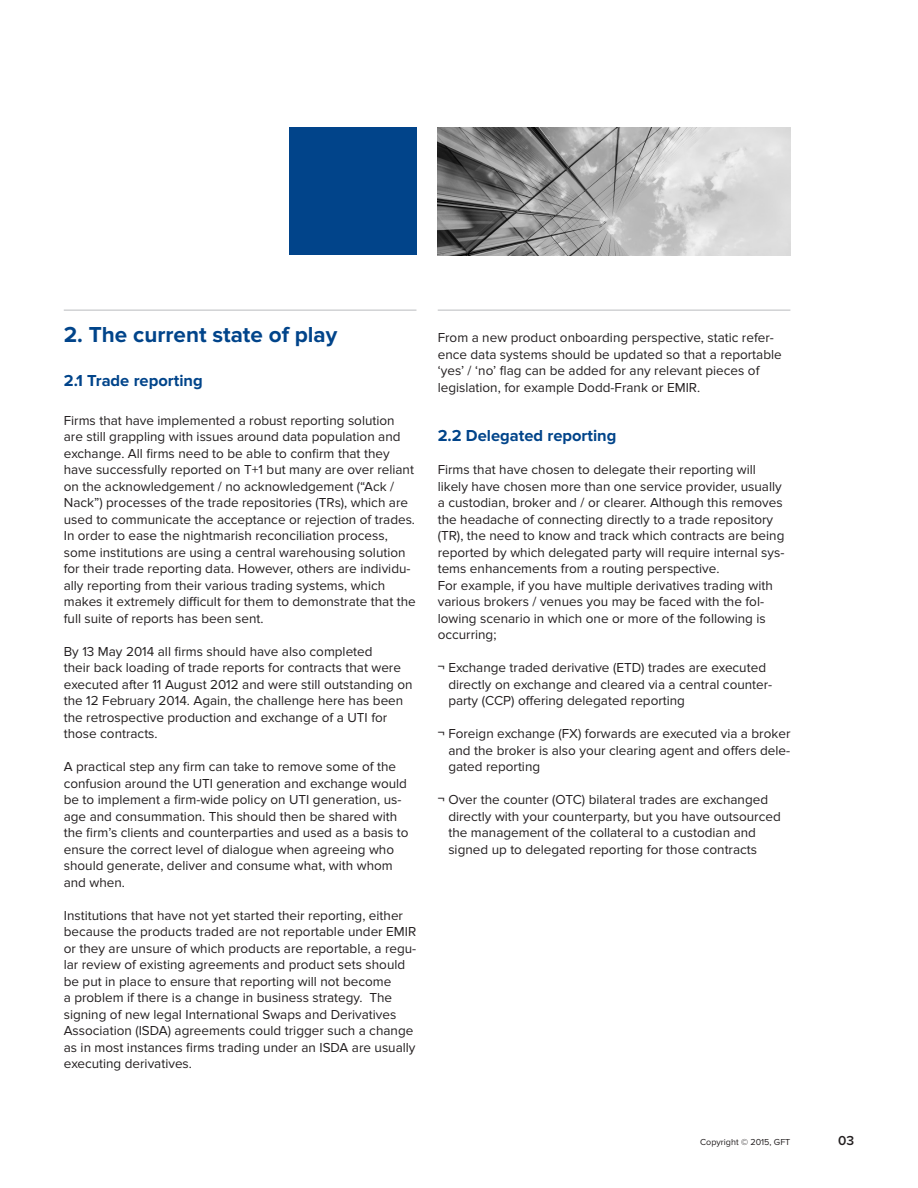
<style>
.page{position:relative;width:918px;height:1188px;background:#fff}
.page>*{position:absolute;margin:0;border:0;box-sizing:border-box;transform-origin:0 0}
.Headline_15pt{font:700 22.5px "Proxima Nova";color:#01448a}
.Zwischenheadline_11{font:700 16.5px "Proxima Nova";color:#01448a}
.Headline_15pt-2{font:700 16.5px "Proxima Nova";color:#01448a}
.Fliesstext{font:13.5px/16.5px "Proxima Nova";color:#231f20}
.t1{font:600 13.5px "Proxima Nova";color:#231f20}
.t2{font:9px "Proxima Nova";color:#231f20}
.s1{font-weight:600}
</style>
<div class="page">
<hr style="left:64px;top:309px;width:352px;height:2px;background:#d1d2d4">
<hr style="left:438px;top:309px;width:352px;height:2px;background:#d1d2d4">
<div style="left:289px;top:128px;width:127px;height:127px;background:#01448a"></div>
<img style="left:438px;top:128px;width:352px;height:127px">
<p class="Headline_15pt" style="left:64px;top:322px;width:275px">2. The current state of play</p>
<p class="Headline_15pt-2" style="left:64px;top:371px;width:140px">2.1 Trade reporting</p>
<p class="Fliesstext" style="left:64px;top:412px;width:354px">Firms that have implemented a robust reporting solution are still grappling with issues around data population and exchange. All firms need to be able to confirm that they have successfully reported on T+1 but many are over reliant on the acknowledgement / no acknowledgement (“Ack / Nack”) processes of the trade repositories (TRs), which are used to communicate the acceptance or rejection of trades.<br>In order to ease the nightmarish reconciliation process, some institutions are using a central warehousing solution for their trade reporting data. However, others are individu&shy;ally reporting from their various trading systems, which makes it extremely difficult for them to demonstrate that the full suite of reports has been sent.</p>
<p class="Fliesstext" style="left:64px;top:643px;width:350px">By 13 May 2014 all firms should have also completed<br>their back loading of trade reports for contracts that were executed after 11 August 2012 and were still outstanding on the 12 February 2014. Again, the challenge here has been the retrospective production and exchange of a UTI for those contracts.</p>
<p class="Fliesstext" style="left:64px;top:759px;width:346px">A practical step any firm can take to remove some of the confusion around the UTI generation and exchange would be to implement a firm-wide policy on UTI generation, us&shy;age and consummation. This should then be shared with the firm’s clients and counterparties and used as a basis to ensure the correct level of dialogue when agreeing who should generate, deliver and consume what, with whom and when.</p>
<p class="Fliesstext" style="left:64px;top:907px;width:354px">Institutions that have not yet started their reporting, either because the products traded are not reportable under EMIR or they are unsure of which products are reportable, a regu&shy;lar review of existing agreements and product sets should be put in place to ensure that reporting will not become<br>a problem if there is a change in business strategy. The signing of new legal International Swaps and Derivatives Association (ISDA) agreements could trigger such a change as in most instances firms trading under an ISDA are usually executing derivatives.</p>
<p class="Fliesstext" style="left:438px;top:330px;width:346px">From a new product onboarding perspective, static refer&shy;ence data systems should be updated so that a reportable ‘yes’ / ‘no’ flag can be added for any relevant pieces of legislation, for example Dodd-Frank or EMIR.</p>
<p class="Zwischenheadline_11" style="left:438px;top:426px;width:180px">2.2 Delegated reporting</p>
<p class="Fliesstext" style="left:438px;top:462px;width:348px">Firms that have chosen to delegate their reporting will likely have chosen more than one service provider, usually a custodian, broker and / or clearer. Although this removes the headache of connecting directly to a trade repository (TR), the need to know and track which contracts are being reported by which delegated party will require internal sys&shy;tems enhancements from a routing perspective.</p>
<p class="Fliesstext" style="left:438px;top:577px;width:337px">For example, if you have multiple derivatives trading with various brokers / venues you may be faced with the fol&shy;lowing scenario in which one or more of the following is occurring;</p>
<p class="Fliesstext" style="left:448px;top:660px;width:325px;text-indent:-11px"><span class="s1">¬</span> Exchange traded derivative (ETD) trades are executed directly on exchange and cleared via a central counter&shy;party (CCP) offering delegated reporting</p>
<p class="Fliesstext" style="left:448px;top:726px;width:344px;text-align:justify;text-indent:-11px"><span class="s1">¬</span> Foreign exchange (FX) forwards are executed via a broker and the broker is also your clearing agent and offers dele&shy;gated reporting</p>
<p class="Fliesstext" style="left:448px;top:792px;width:334px;text-indent:-11px"><span class="s1">¬</span> Over the counter (OTC) bilateral trades are exchanged directly with your counterparty, but you have outsourced the management of the collateral to a custodian and signed up to delegated reporting for those contracts</p>
<p class="t2" style="left:700px;top:1137px;width:92px">Copyright © 2015, GFT</p>
<p class="t1" style="left:838px;top:1133px;width:18px">03</p>
</div>
